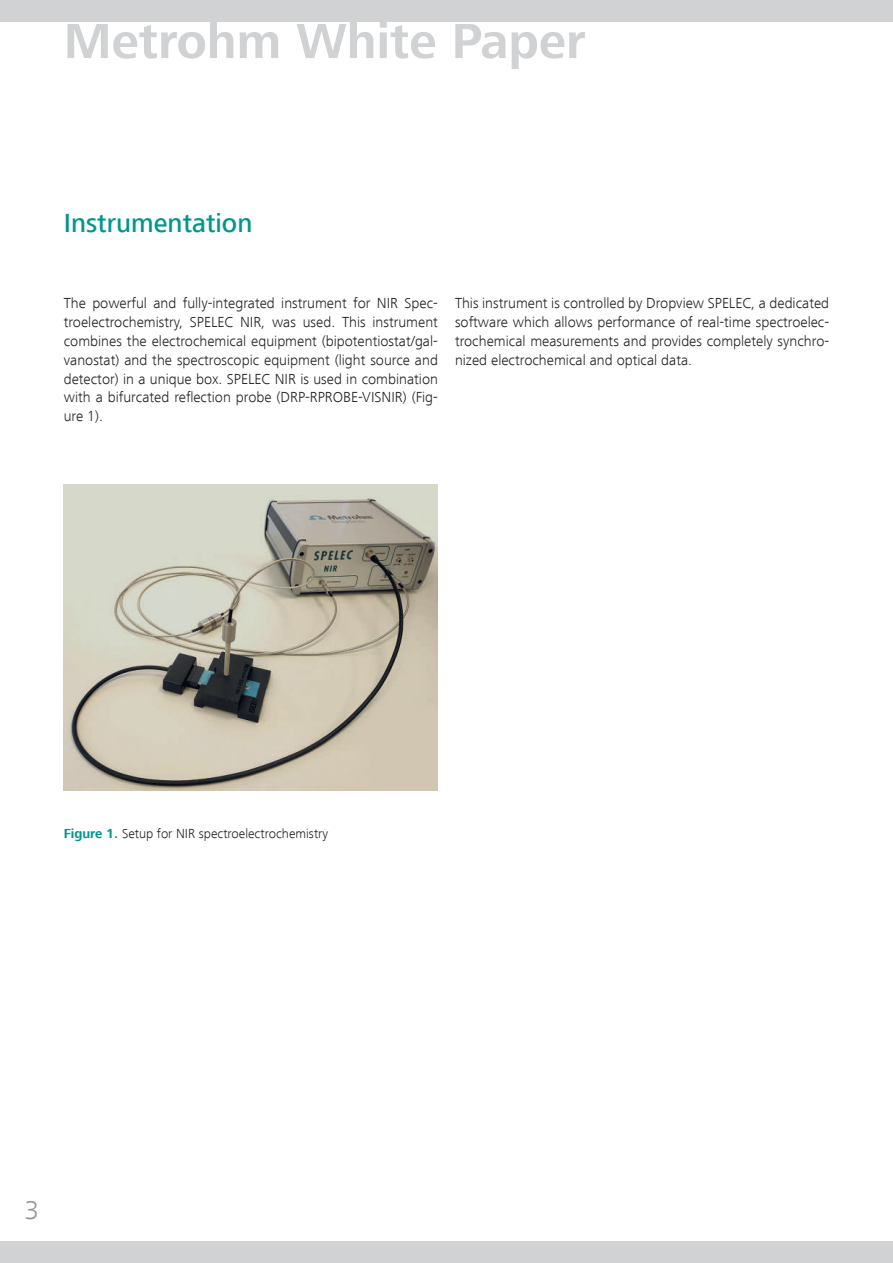
<style>
.page{position:relative;width:893px;height:1263px;background:#fff}
.page>*{position:absolute;margin:0;border:0;box-sizing:border-box;transform-origin:0 0}
.t1{font:700 51px "Frutiger Next LT";color:#d1d2d4}
.t2{font:500 27px "Frutiger Next LT";color:#00968f}
.t3{font:300 27px "Frutiger Next LT";color:#939598}
.t4{font:300 15px/18.8px "Frutiger Next LT";color:#231f20;text-align:justify}
.t5{font:300 13.5px "Frutiger Next LT";color:#231f20}
.s1{font-weight:700;color:#00968f}
</style>
<div class="page">
<div style="left:0;top:0;width:893px;height:21px;background:#d1d2d4"></div>
<div style="left:0;top:1242px;width:893px;height:21px;background:#d1d2d4"></div>
<img style="left:64px;top:485px;width:374px;height:305px">
<h1 class="t1" style="left:64px;top:13px;width:523px">Metrohm White Paper</h1>
<h2 class="t2" style="left:64px;top:208px;width:190px">Instrumentation</h2>
<p class="t4" style="left:64px;top:294px;width:376px">The powerful and fully-integrated instrument for NIR Spec&shy;troelectrochemistry, SPELEC NIR, was used. This instrument combines the electrochemical equipment (bipotentiostat/gal&shy;vanostat) and the spectroscopic equipment (light source and detector) in a unique box. SPELEC NIR is used in combination with a bifurcated reflection probe (DRP-RPROBE-VISNIR) (Fig&shy;ure 1).</p>
<p class="t4" style="left:455px;top:294px;width:376px">This instrument is controlled by Dropview SPELEC, a dedicated software which allows performance of real-time spectroelec&shy;trochemical measurements and provides completely synchro&shy;nized electrochemical and optical data.</p>
<p class="t5" style="left:64px;top:826px;width:266px"><span class="s1">Figure 1.</span> Setup for NIR spectroelectrochemistry</p>
<h2 class="t3" style="left:25px;top:1195px;width:16px">3</h2>
</div>
